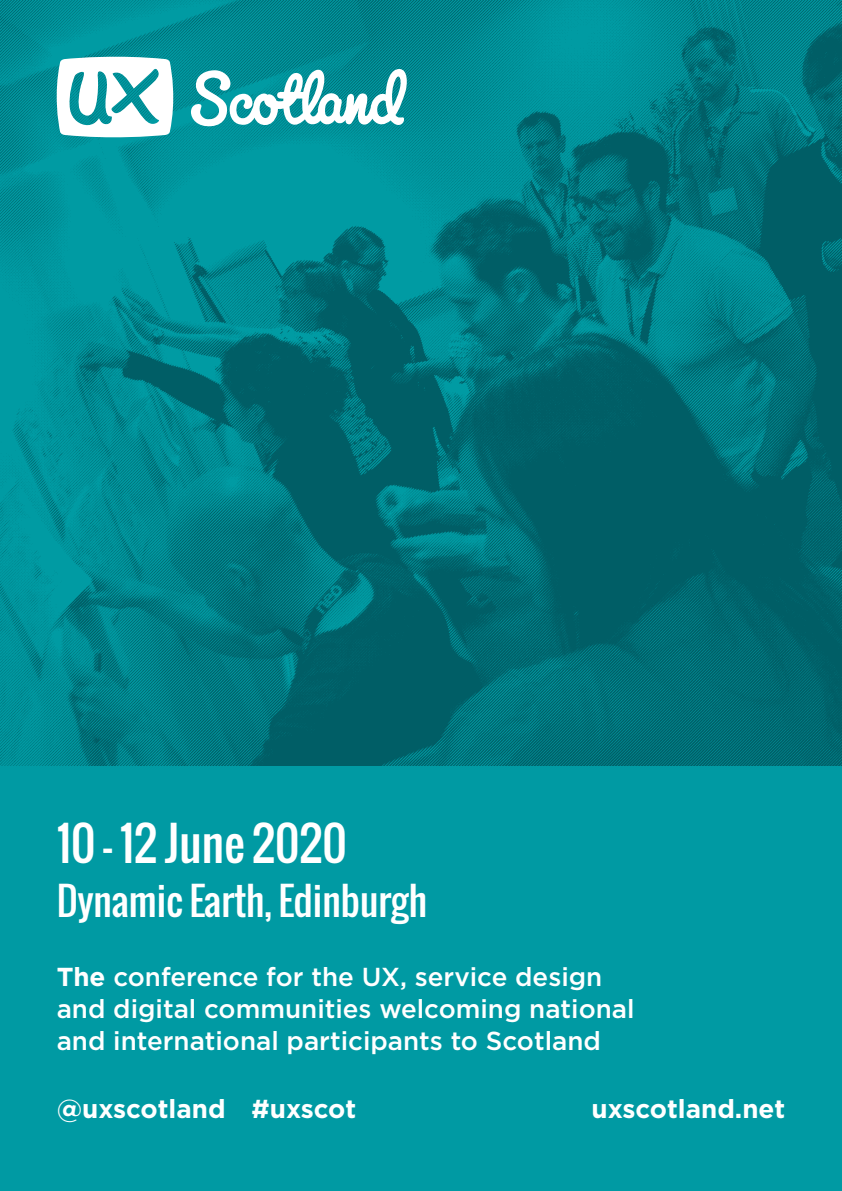
<style>
.page{position:relative;width:842px;height:1191px;background:#fff}
.page>*{position:absolute;margin:0;border:0;box-sizing:border-box;transform-origin:0 0}
.t1{font:46px "Oswald";color:#fff}
.t2{font:38px "Oswald";color:#fff}
.t3{font:500 26px/32px "Gotham";color:#fff}
.t4{font:700 26px "Gotham";color:#fff}
.s1{font-weight:700}
</style>
<div class="page">
<div style="left:0;top:765px;width:842px;height:426px;background:#009aa3"></div>
<img style="left:0;top:0;width:842px;height:765px">
<svg style="left:53px;top:54px;width:355px;height:86px"></svg>
<h1 class="t1" style="left:57px;top:808px;width:292px">10 - 12 June 2020</h1>
<h2 class="t2" style="left:57px;top:871px;width:372px">Dynamic Earth, Edinburgh</h2>
<p class="t3" style="left:57px;top:960px;width:579px"><span class="s1">The</span> conference for the UX, service design and digital communities welcoming national and international participants to Scotland</p>
<p class="t4" style="left:57px;top:1091px;width:301px">@uxscotland #uxscot</p>
<p class="t4" style="left:591px;top:1091px;width:195px">uxscotland.net</p>
</div>
